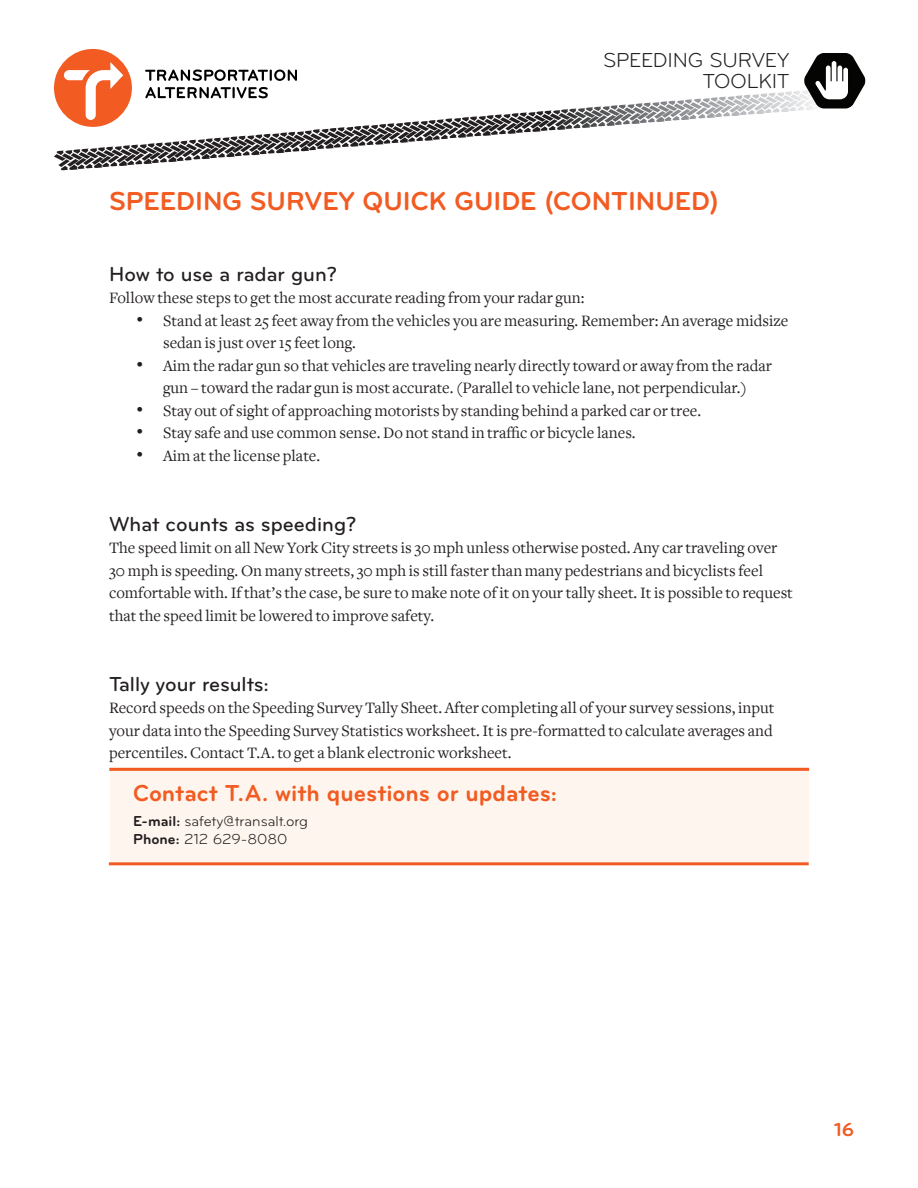
<style>
.page{position:relative;width:918px;height:1188px;background:#fff}
.page>*{position:absolute;margin:0;border:0;box-sizing:border-box;transform-origin:0 0}
.t1{font:700 27px "Bryant Pro";color:#f25b21}
.t2{font:700 24px "Bryant Pro";letter-spacing:-.005em;color:#f25b21}
.t3{font:500 21px "Bryant Pro";color:#231f20}
.t4{font:21px/21px "Bryant Pro";letter-spacing:-.01em;color:#231f20;text-align:right}
.t5{font:700 19.5px "Bryant Pro";color:#f25b21}
.t6{font:16.5px/22.5px "Freight Text";color:#231f20}
.t7{font:15px/18px "Bryant Pro";color:#231f20}
.s1{font-family:"Bryant Pro";font-size:21px}
.s2{font-weight:700}
</style>
<div class="page">
<svg style="left:145px;top:70px;width:152px;height:11px"></svg>
<svg style="left:145px;top:87px;width:123px;height:11px"></svg>
<div style="left:54px;top:49px;width:78px;height:78px;background:#f25b21;border-radius:50%"></div>
<svg style="left:64px;top:62px;width:59px;height:58px"></svg>
<svg style="left:100px;top:141px;width:97px;height:26px"></svg>
<svg style="left:356px;top:119px;width:97px;height:27px"></svg>
<svg style="left:481px;top:109px;width:97px;height:27px"></svg>
<svg style="left:605px;top:99px;width:97px;height:27px"></svg>
<svg style="left:224px;top:131px;width:102px;height:26px"></svg>
<svg style="left:729px;top:53px;width:137px;height:63px"></svg>
<div style="left:110px;top:768px;width:698px;height:96px;background:#fef5ee"></div>
<hr style="left:109px;top:768px;width:700px;height:3px;background:#f25b21">
<hr style="left:109px;top:862px;width:700px;height:3px;background:#f25b21">
<p class="t4" style="left:603px;top:49px;width:188px">SPEEDING SURVEY<br>TOOLKIT</p>
<h1 class="t1" style="left:109px;top:185px;width:611px">SPEEDING SURVEY QUICK GUIDE (CONTINUED)</h1>
<p class="t3" style="left:109px;top:261px;width:229px">How to use a radar gun?</p>
<p class="t6" style="left:109px;top:287px;width:477px">Follow these steps to get the most accurate reading from your radar gun:</p>
<p class="t6" style="left:163px;top:309px;width:627px;text-indent:-27px"><span class="s1">•</span> Stand at least 25 feet away from the vehicles you are measuring. Remember: An average midsize sedan is just over 15 feet long.</p>
<p class="t6" style="left:136px;top:354px;width:637px;text-align:center"><span class="s1">•</span> Aim the radar gun so that vehicles are traveling nearly directly toward or away from the radar gun – toward the radar gun is most accurate. (Parallel to vehicle lane, not perpendicular.)</p>
<p class="t6" style="left:136px;top:399px;width:567px"><span class="s1">•</span> Stay out of sight of approaching motorists by standing behind a parked car or tree.</p>
<p class="t6" style="left:136px;top:422px;width:501px"><span class="s1">•</span> Stay safe and use common sense. Do not stand in traffic or bicycle lanes.</p>
<p class="t6" style="left:136px;top:444px;width:186px"><span class="s1">•</span> Aim at the license plate.</p>
<p class="t3" style="left:109px;top:511px;width:249px">What counts as speeding?</p>
<p class="t6" style="left:109px;top:537px;width:685px">The speed limit on all New York City streets is 30 mph unless otherwise posted. Any car traveling over 30 mph is speeding. On many streets, 30 mph is still faster than many pedestrians and bicyclists feel comfortable with. If that’s the case, be sure to make note of it on your tally sheet. It is possible to request that the speed limit be lowered to improve safety.</p>
<p class="t3" style="left:109px;top:671px;width:162px">Tally your results:</p>
<p class="t6" style="left:109px;top:697px;width:667px;text-align:justify">Record speeds on the Speeding Survey Tally Sheet. After completing all of your survey sessions, input your data into the Speeding Survey Statistics worksheet. It is pre-formatted to calculate averages and percentiles. Contact T.A. to get a blank electronic worksheet.</p>
<h2 class="t2" style="left:133px;top:778px;width:425px">Contact T.A. with questions or updates:</h2>
<p class="t7" style="left:133px;top:812px;width:176px"><span class="s2">E-mail:</span> safety@transalt.org<br><span class="s2">Phone:</span> 212 629-8080</p>
<p class="t5" style="left:834px;top:1118px;width:21px">16</p>
</div>
